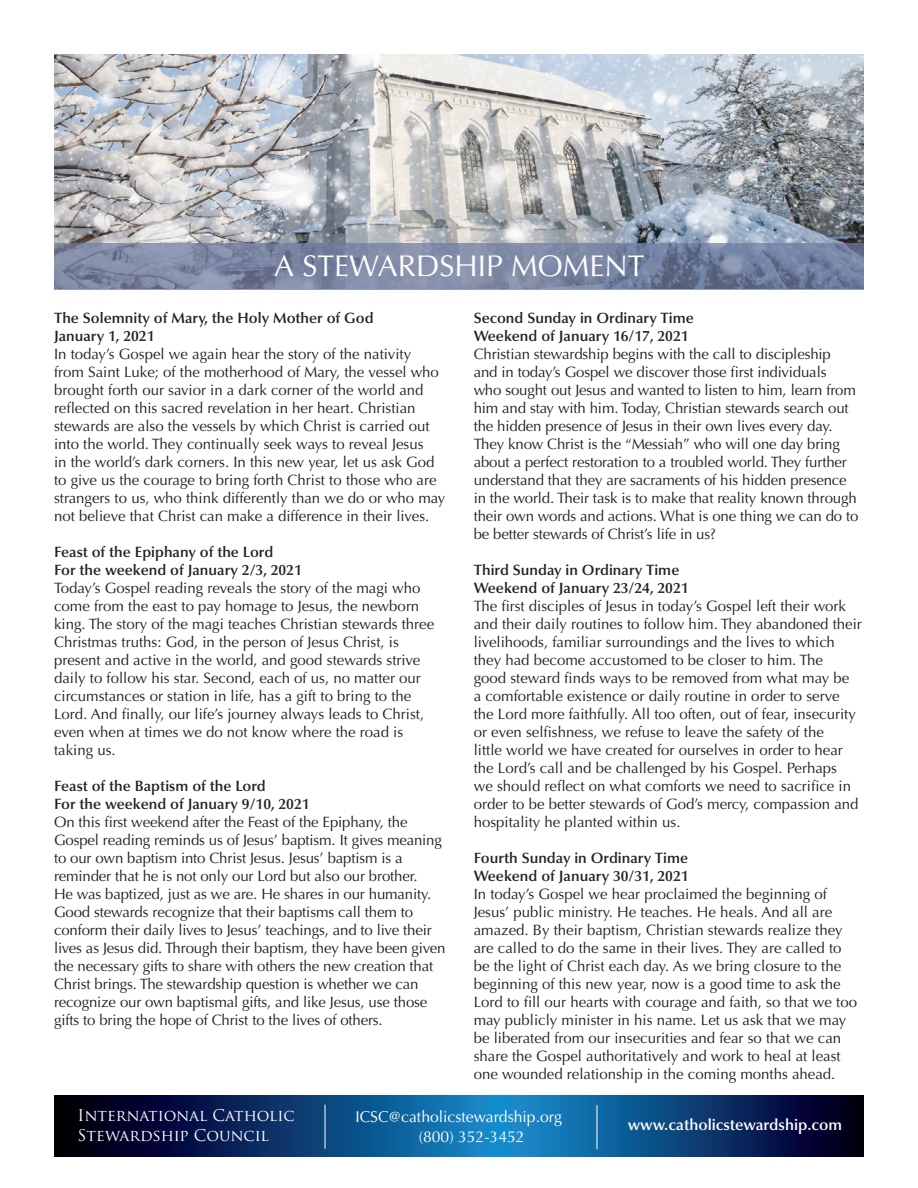
<style>
.page{position:relative;width:918px;height:1188px;background:#fff}
.page>*{position:absolute;margin:0;border:0;box-sizing:border-box;transform-origin:0 0}
.t1{font:30px "Optima";color:#fff}
.t2{font:15.75px "Optima";color:#fff}
.t3{font:15.75px/19.5px "Trajan Pro";color:#fff}
.t4{font:600 15.75px "Optima";color:#fff}
.t5{font:15px/18px "Optima";color:#231f20}
.t6{font:600 15px/18px "Optima";color:#231f20}
</style>
<div class="page">
<img style="left:54px;top:54px;width:810px;height:189px">
<svg style="left:54px;top:243px;width:810px;height:46px;background:#7a85a1"></svg>
<svg style="left:54px;top:1095px;width:810px;height:61px;background:#0a3b6f"></svg>
<hr style="left:325px;top:1105px;width:1px;height:44px;background:#fff">
<hr style="left:597px;top:1105px;width:1px;height:44px;background:#fff">
<p class="t1" style="left:274px;top:249px;width:372px">A STEWARDSHIP MOMENT</p>
<p class="t6" style="left:54px;top:309px;width:321px">The Solemnity of Mary, the Holy Mother of God<br>January 1, 2021</p>
<p class="t5" style="left:54px;top:345px;width:393px">In today’s Gospel we again hear the story of the nativity<br>from Saint Luke; of the motherhood of Mary, the vessel who brought forth our savior in a dark corner of the world and reflected on this sacred revelation in her heart. Christian stewards are also the vessels by which Christ is carried out into the world. They continually seek ways to reveal Jesus<br>in the world’s dark corners. In this new year, let us ask God to give us the courage to bring forth Christ to those who are strangers to us, who think differently than we do or who may not believe that Christ can make a difference in their lives.</p>
<p class="t6" style="left:54px;top:543px;width:249px">Feast of the Epiphany of the Lord<br>For the weekend of January 2/3, 2021</p>
<p class="t5" style="left:54px;top:579px;width:382px">Today’s Gospel reading reveals the story of the magi who come from the east to pay homage to Jesus, the newborn king. The story of the magi teaches Christian stewards three Christmas truths: God, in the person of Jesus Christ, is present and active in the world, and good stewards strive daily to follow his star. Second, each of us, no matter our circumstances or station in life, has a gift to bring to the Lord. And finally, our life’s journey always leads to Christ, even when at times we do not know where the road is taking us.</p>
<p class="t6" style="left:54px;top:777px;width:257px">Feast of the Baptism of the Lord<br>For the weekend of January 9/10, 2021</p>
<p class="t5" style="left:54px;top:813px;width:393px">On this first weekend after the Feast of the Epiphany, the Gospel reading reminds us of Jesus’ baptism. It gives meaning to our own baptism into Christ Jesus. Jesus’ baptism is a reminder that he is not only our Lord but also our brother.<br>He was baptized, just as we are. He shares in our humanity.<br>Good stewards recognize that their baptisms call them to conform their daily lives to Jesus’ teachings, and to live their lives as Jesus did. Through their baptism, they have been given the necessary gifts to share with others the new creation that Christ brings. The stewardship question is whether we can recognize our own baptismal gifts, and like Jesus, use those gifts to bring the hope of Christ to the lives of others.</p>
<p class="t6" style="left:474px;top:309px;width:222px">Second Sunday in Ordinary Time<br>Weekend of January 16/17, 2021</p>
<p class="t5" style="left:474px;top:345px;width:386px">Christian stewardship begins with the call to discipleship and in today’s Gospel we discover those first individuals<br>who sought out Jesus and wanted to listen to him, learn from him and stay with him. Today, Christian stewards search out the hidden presence of Jesus in their own lives every day.<br>They know Christ is the “Messiah” who will one day bring about a perfect restoration to a troubled world. They further understand that they are sacraments of his hidden presence in the world. Their task is to make that reality known through their own words and actions. What is one thing we can do to be better stewards of Christ’s life in us?</p>
<p class="t6" style="left:474px;top:561px;width:216px">Third Sunday in Ordinary Time<br>Weekend of January 23/24, 2021</p>
<p class="t5" style="left:474px;top:597px;width:390px">The first disciples of Jesus in today’s Gospel left their work and their daily routines to follow him. They abandoned their livelihoods, familiar surroundings and the lives to which they had become accustomed to be closer to him. The<br>good steward finds ways to be removed from what may be<br>a comfortable existence or daily routine in order to serve the Lord more faithfully. All too often, out of fear, insecurity or even selfishness, we refuse to leave the safety of the<br>little world we have created for ourselves in order to hear the Lord’s call and be challenged by his Gospel. Perhaps<br>we should reflect on what comforts we need to sacrifice in order to be better stewards of God’s mercy, compassion and hospitality he planted within us.</p>
<p class="t6" style="left:474px;top:849px;width:216px">Fourth Sunday in Ordinary Time<br>Weekend of January 30/31, 2021</p>
<p class="t5" style="left:474px;top:885px;width:385px">In today’s Gospel we hear proclaimed the beginning of Jesus’ public ministry. He teaches. He heals. And all are amazed. By their baptism, Christian stewards realize they are called to do the same in their lives. They are called to be the light of Christ each day. As we bring closure to the beginning of this new year, now is a good time to ask the Lord to fill our hearts with courage and faith, so that we too may publicly minister in his name. Let us ask that we may be liberated from our insecurities and fear so that we can share the Gospel authoritatively and work to heal at least one wounded relationship in the coming months ahead.</p>
<p class="t3" style="left:77px;top:1106px;width:219px">International Catholic<br>Stewardship Council</p>
<p class="t4" style="left:628px;top:1116px;width:216px">www.catholicstewardship.com</p>
<p class="t2" style="left:355px;top:1108px;width:208px">ICSC@catholicstewardship.org</p>
<p class="t2" style="left:419px;top:1127px;width:107px">(800) 352-3452</p>
</div>
